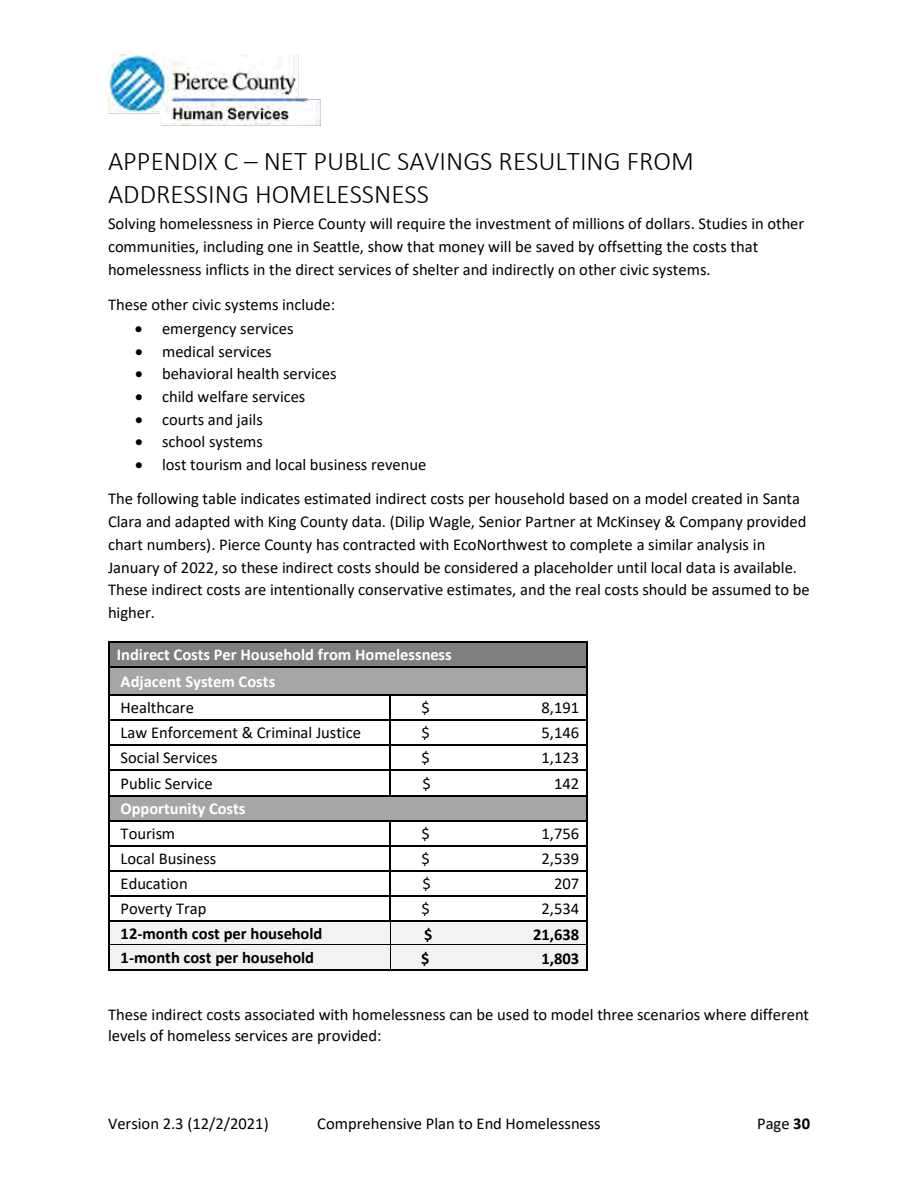
<style>
.page{position:relative;width:918px;height:1188px;background:#fff}
.page>*{position:absolute;margin:0;border:0;box-sizing:border-box;transform-origin:0 0}
.t1{font:300 27px/33px "Calibri";color:#000}
.t2{font:16.5px/23px "Calibri";color:#000}
.t3{font:700 16.5px "Calibri";color:#fff}
.t4{font:700 16.5px "Calibri";letter-spacing:-.005em;color:#000}
.s1{font-weight:700}
</style>
<div class="page">
<img style="left:108px;top:54px;width:213px;height:72px">
<div style="left:109px;top:642px;width:477px;height:24px;background:#7f7f7f"></div>
<hr style="left:109px;top:641px;width:478px;height:1px;background:#000">
<div style="left:109px;top:667px;width:477px;height:27px;background:#a6a6a6"></div>
<hr style="left:109px;top:666px;width:478px;height:1px;background:#000">
<hr style="left:109px;top:694px;width:281px;height:2px;background:#000">
<hr style="left:391px;top:694px;width:196px;height:2px;background:#000">
<hr style="left:109px;top:719px;width:281px;height:2px;background:#000">
<hr style="left:391px;top:719px;width:196px;height:2px;background:#000">
<hr style="left:109px;top:744px;width:281px;height:2px;background:#000">
<hr style="left:391px;top:744px;width:196px;height:2px;background:#000">
<hr style="left:109px;top:770px;width:281px;height:1px;background:#000">
<hr style="left:391px;top:770px;width:196px;height:1px;background:#000">
<div style="left:109px;top:796px;width:477px;height:24px;background:#a6a6a6"></div>
<hr style="left:109px;top:795px;width:281px;height:1px;background:#000">
<svg style="left:390px;top:694px;width:1px;height:102px"></svg>
<hr style="left:391px;top:795px;width:196px;height:1px;background:#000">
<hr style="left:109px;top:820px;width:281px;height:1px;background:#000">
<hr style="left:391px;top:820px;width:196px;height:1px;background:#000">
<hr style="left:109px;top:845px;width:281px;height:2px;background:#000">
<hr style="left:391px;top:845px;width:196px;height:2px;background:#000">
<hr style="left:109px;top:870px;width:281px;height:2px;background:#000">
<hr style="left:391px;top:870px;width:196px;height:2px;background:#000">
<hr style="left:109px;top:895px;width:281px;height:2px;background:#000">
<hr style="left:391px;top:895px;width:196px;height:2px;background:#000">
<div style="left:109px;top:922px;width:281px;height:22px;background:#f2f2f2"></div>
<div style="left:390px;top:922px;width:196px;height:22px;background:#f2f2f2"></div>
<hr style="left:109px;top:921px;width:281px;height:1px;background:#000">
<hr style="left:392px;top:921px;width:195px;height:1px;background:#000">
<div style="left:109px;top:945px;width:281px;height:24px;background:#f2f2f2"></div>
<div style="left:390px;top:945px;width:196px;height:24px;background:#f2f2f2"></div>
<hr style="left:109px;top:944px;width:281px;height:1px;background:#000">
<hr style="left:391px;top:944px;width:196px;height:1px;background:#000">
<svg style="left:108px;top:641px;width:1px;height:329px"></svg>
<hr style="left:109px;top:969px;width:281px;height:1px;background:#000">
<svg style="left:390px;top:820px;width:2px;height:150px"></svg>
<hr style="left:391px;top:969px;width:196px;height:1px;background:#000">
<svg style="left:587px;top:641px;width:1px;height:329px"></svg>
<h1 class="t1" style="left:108px;top:145px;width:588px">APPENDIX C – NET PUBLIC SAVINGS RESULTING FROM<br>ADDRESSING HOMELESSNESS</h1>
<p class="t2" style="left:108px;top:212px;width:698px">Solving homelessness in Pierce County will require the investment of millions of dollars. Studies in other communities, including one in Seattle, show that money will be saved by offsetting the costs that homelessness inflicts in the direct services of shelter and indirectly on other civic systems.</p>
<p class="t2" style="left:108px;top:293px;width:229px">These other civic systems include:</p>
<p class="t2" style="left:135px;top:317px;width:160px">• emergency services</p>
<p class="t2" style="left:135px;top:339px;width:138px">• medical services</p>
<p class="t2" style="left:135px;top:362px;width:203px">• behavioral health services</p>
<p class="t2" style="left:135px;top:385px;width:172px">• child welfare services</p>
<p class="t2" style="left:135px;top:407px;width:129px">• courts and jails</p>
<p class="t2" style="left:135px;top:430px;width:129px">• school systems</p>
<p class="t2" style="left:135px;top:452px;width:293px">• lost tourism and local business revenue</p>
<p class="t2" style="left:108px;top:486px;width:703px">The following table indicates estimated indirect costs per household based on a model created in Santa Clara and adapted with King County data. (Dilip Wagle, Senior Partner at McKinsey &amp; Company provided chart numbers). Pierce County has contracted with EcoNorthwest to complete a similar analysis in January of 2022, so these indirect costs should be considered a placeholder until local data is available.<br>These indirect costs are intentionally conservative estimates, and the real costs should be assumed to be higher.</p>
<p class="t3" style="left:117px;top:643px;width:337px">Indirect Costs Per Household from Homelessness</p>
<p class="t3" style="left:121px;top:669px;width:156px">Adjacent System Costs</p>
<p class="t2" style="left:121px;top:696px;width:75px">Healthcare</p>
<p class="t2" style="left:421px;top:696px;width:10px">$</p>
<p class="t2" style="left:542px;top:696px;width:39px">8,191</p>
<p class="t2" style="left:121px;top:721px;width:242px">Law Enforcement &amp; Criminal Justice</p>
<p class="t2" style="left:421px;top:721px;width:10px">$</p>
<p class="t2" style="left:542px;top:721px;width:39px">5,146</p>
<p class="t2" style="left:121px;top:746px;width:99px">Social Services</p>
<p class="t2" style="left:421px;top:746px;width:10px">$</p>
<p class="t2" style="left:542px;top:746px;width:39px">1,123</p>
<p class="t2" style="left:121px;top:771px;width:94px">Public Service</p>
<p class="t2" style="left:423px;top:771px;width:10px">$</p>
<p class="t2" style="left:554px;top:771px;width:27px">142</p>
<p class="t3" style="left:121px;top:797px;width:126px">Opportunity Costs</p>
<p class="t2" style="left:121px;top:821px;width:56px">Tourism</p>
<p class="t2" style="left:421px;top:821px;width:10px">$</p>
<p class="t2" style="left:542px;top:821px;width:39px">1,756</p>
<p class="t2" style="left:121px;top:847px;width:97px">Local Business</p>
<p class="t2" style="left:421px;top:847px;width:10px">$</p>
<p class="t2" style="left:542px;top:847px;width:39px">2,539</p>
<p class="t2" style="left:121px;top:872px;width:69px">Education</p>
<p class="t2" style="left:423px;top:872px;width:10px">$</p>
<p class="t2" style="left:554px;top:872px;width:27px">207</p>
<p class="t2" style="left:121px;top:897px;width:87px">Poverty Trap</p>
<p class="t2" style="left:421px;top:897px;width:10px">$</p>
<p class="t2" style="left:542px;top:897px;width:39px">2,534</p>
<p class="t4" style="left:121px;top:922px;width:203px">12-month cost per household</p>
<p class="t4" style="left:424px;top:923px;width:10px">$</p>
<p class="t4" style="left:533px;top:923px;width:48px">21,638</p>
<p class="t4" style="left:121px;top:945px;width:195px">1-month cost per household</p>
<p class="t4" style="left:421px;top:947px;width:10px">$</p>
<p class="t4" style="left:541px;top:947px;width:39px">1,803</p>
<p class="t2" style="left:108px;top:1003px;width:703px;line-height:21.8px">These indirect costs associated with homelessness can be used to model three scenarios where different levels of homeless services are provided:</p>
<p class="t2" style="left:108px;top:1112px;width:162px">Version 2.3 (12/2/2021)</p>
<p class="t2" style="left:317px;top:1112px;width:285px">Comprehensive Plan to End Homelessness</p>
<p class="t2" style="left:757px;top:1112px;width:55px">Page <span class="s1">30</span></p>
</div>
